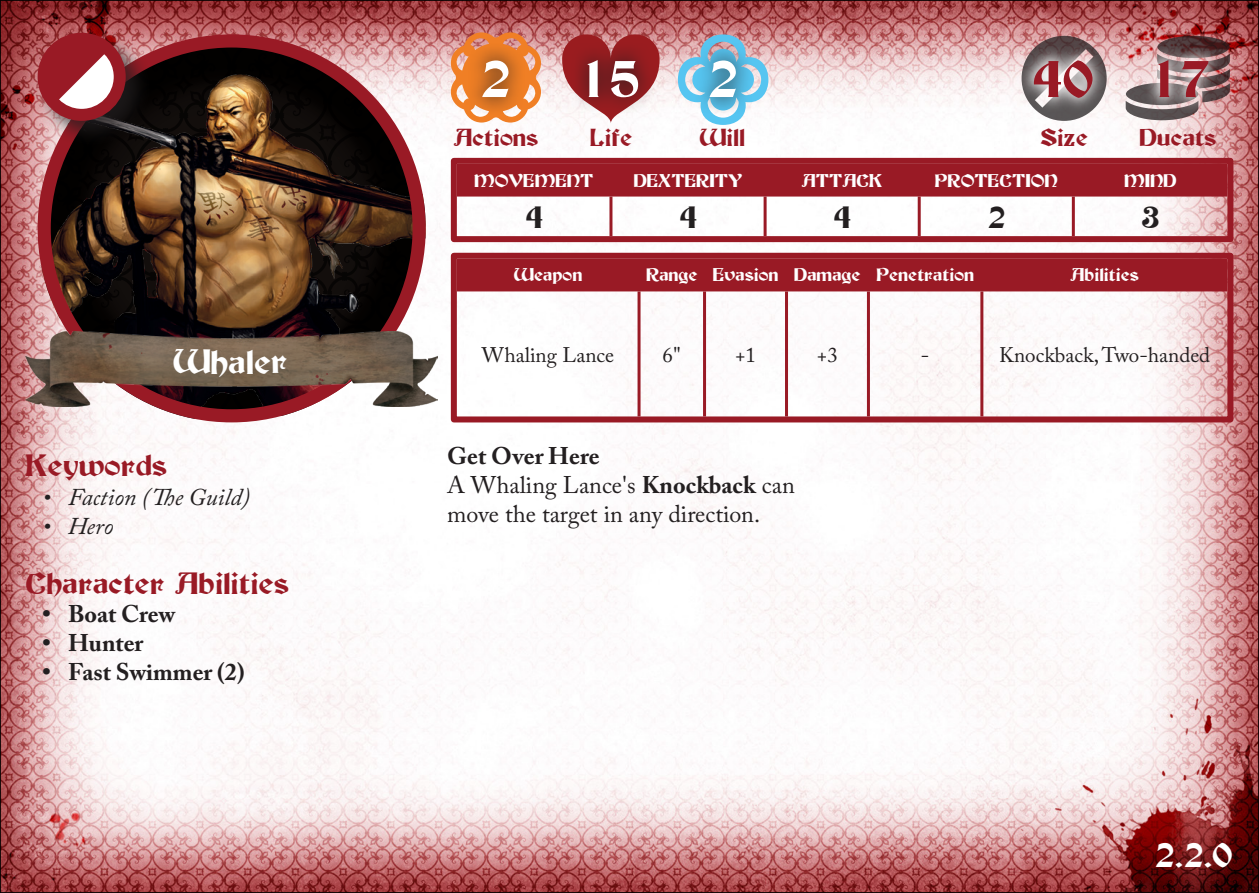
<style>
.page{position:relative;width:1259px;height:893px;background:#fff}
.page>*{position:absolute;margin:0;border:0;box-sizing:border-box;transform-origin:0 0}
.White_Points{font:51px "Buckingham";color:#fff}
.Red_Points{font:51px "Buckingham";color:#991a25}
.Character_Title{font:33.6px "Buckingham";color:#fff}
.Subsection_Headings{font:30px "Buckingham";color:#991a25}
.Stat_Numbers{font:30px "Buckingham";color:#231f20}
.Bold_Headings{font:24px/28.8px "Adobe Caslon Pro";color:#231f20}
.Bold_Headings-2{font:700 24px "Adobe Caslon Pro";color:#231f20}
.t1{font:24px "Buckingham";color:#991a25}
.t2{font:italic 24px "Adobe Caslon Pro";color:#231f20}
.Weapon_Text{font:21px "Adobe Caslon Pro";color:#231f20}
.Subsection_Headings-2{font:18px "Buckingham";color:#fff}
.s1{font-weight:700}
</style>
<div class="page">
<div style="left:0;top:0;width:1259px;height:893px;background:#231f20;opacity:.75"></div>
<img style="left:31px;top:41px;width:385px;height:372px">
<h2 class="Character_Title" style="left:211px;top:341px;width:45px">hal</h2>
<p class="Subsection_Headings" style="left:26px;top:446px;width:143px">Keywords</p>
<p class="t2" style="left:43px;top:482px;width:209px">• Faction (The Guild)</p>
<p class="t2" style="left:43px;top:511px;width:72px">• Hero</p>
<p class="Subsection_Headings" style="left:26px;top:564px;width:265px">Character Abilities</p>
<p class="Bold_Headings-2" style="left:43px;top:600px;width:134px">• Boat Crew</p>
<p class="Bold_Headings-2" style="left:43px;top:629px;width:102px">• Hunter</p>
<p class="Bold_Headings-2" style="left:43px;top:658px;width:204px">• Fast Swimmer (2)</p>
<p class="White_Points" style="left:479px;top:47px;width:33px">2</p>
<p class="White_Points" style="left:577px;top:47px;width:64px">15</p>
<p class="White_Points" style="left:707px;top:47px;width:33px">2</p>
<p class="Red_Points" style="left:1031px;top:47px;width:64px">40</p>
<p class="Red_Points" style="left:1148px;top:47px;width:64px">17</p>
<h3 class="t1" style="left:454px;top:123px;width:86px">Actions</h3>
<h3 class="t1" style="left:590px;top:123px;width:44px">Life</h3>
<h3 class="t1" style="left:699px;top:123px;width:47px">Will</h3>
<h3 class="t1" style="left:1040px;top:123px;width:49px">Size</h3>
<h3 class="t1" style="left:1139px;top:123px;width:78px">Ducats</h3>
<p class="Subsection_Headings-2" style="left:474px;top:169px;width:121px">MOVEMENT</p>
<p class="Subsection_Headings-2" style="left:634px;top:169px;width:110px">DEXTERITY</p>
<p class="Subsection_Headings-2" style="left:802px;top:169px;width:82px">ATTACK</p>
<p class="Subsection_Headings-2" style="left:934px;top:169px;width:124px">PROTECTION</p>
<p class="Subsection_Headings-2" style="left:1124px;top:169px;width:54px">MIND</p>
<p class="Stat_Numbers" style="left:525px;top:199px;width:20px">4</p>
<p class="Stat_Numbers" style="left:679px;top:199px;width:20px">4</p>
<p class="Stat_Numbers" style="left:833px;top:199px;width:20px">4</p>
<p class="Stat_Numbers" style="left:987px;top:199px;width:20px">2</p>
<p class="Stat_Numbers" style="left:1141px;top:199px;width:20px">3</p>
<p class="Subsection_Headings-2" style="left:514px;top:264px;width:70px">Weapon</p>
<p class="Subsection_Headings-2" style="left:646px;top:264px;width:53px">Range</p>
<p class="Subsection_Headings-2" style="left:713px;top:264px;width:67px">Evasion</p>
<p class="Subsection_Headings-2" style="left:794px;top:264px;width:68px">Damage</p>
<p class="Subsection_Headings-2" style="left:876px;top:264px;width:99px">Penetration</p>
<p class="Subsection_Headings-2" style="left:1070px;top:264px;width:70px">Abilities</p>
<p class="Weapon_Text" style="left:482px;top:342px;width:134px">Whaling Lance</p>
<p class="Weapon_Text" style="left:662px;top:342px;width:20px">6"</p>
<p class="Weapon_Text" style="left:735px;top:342px;width:22px">+1</p>
<p class="Weapon_Text" style="left:817px;top:342px;width:22px">+3</p>
<p class="Weapon_Text" style="left:921px;top:342px;width:10px">-</p>
<p class="Weapon_Text" style="left:999px;top:342px;width:213px">Knockback, Two-handed</p>
<p class="Bold_Headings-2" style="left:447px;top:442px;width:154px">Get Over Here</p>
<p class="Bold_Headings" style="left:447px;top:470px;width:349px">A Whaling Lance's <span class="s1">Knockback</span> can move the target in any direction.</p>
<p class="Character_Title" style="left:1154px;top:834px;width:80px">2.2.0</p>
</div>
